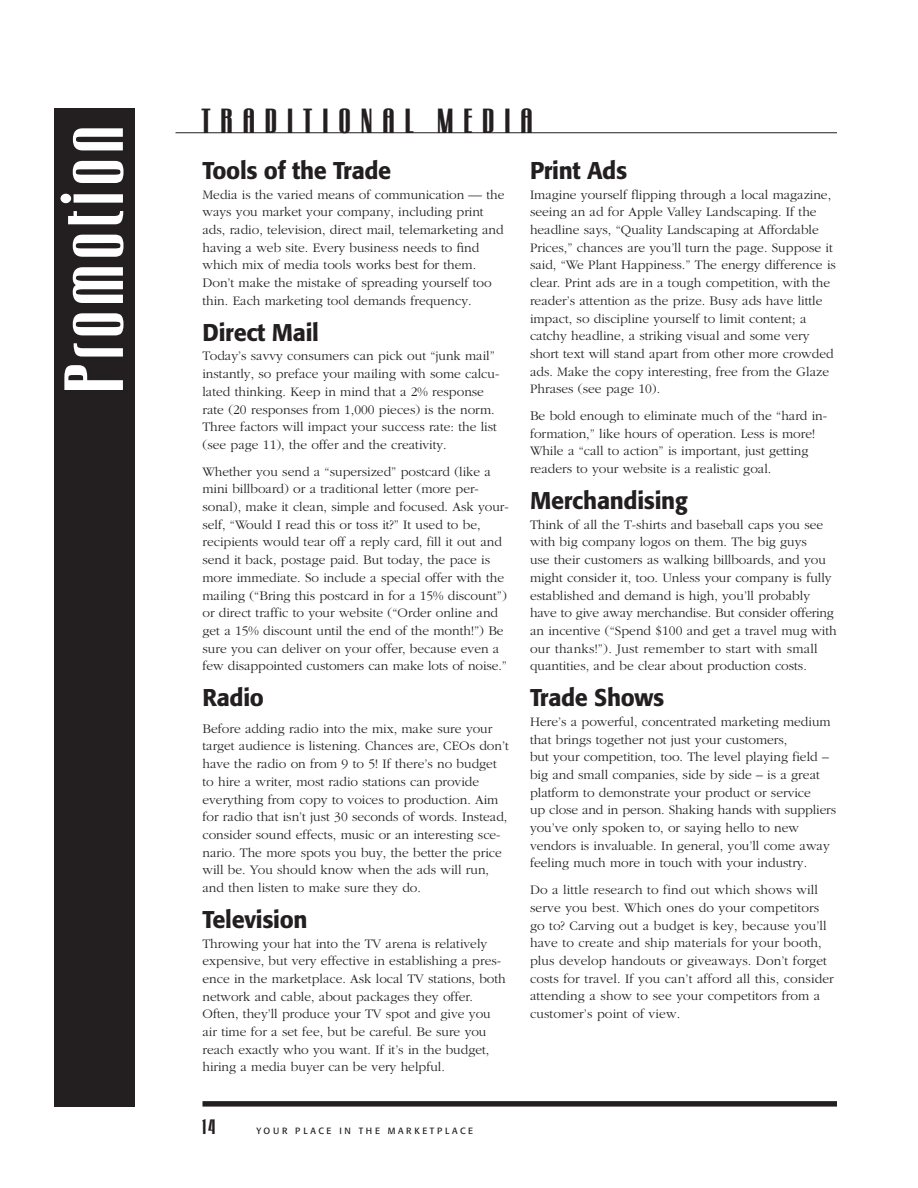
<style>
.page{position:relative;width:918px;height:1188px;background:#fff}
.page>*{position:absolute;margin:0;border:0;box-sizing:border-box;transform-origin:0 0}
.t1{font:72px "Gogobig";letter-spacing:.08em;color:#fff}
.t2{font:30px "Gogobig";letter-spacing:.33em;color:#231f20}
.t3{font:500 24px "Formata";letter-spacing:-.01em;color:#231f20}
.t4{font:18px "Gogobig";color:#231f20}
.t5{font:300 13.5px/17.7px "Garamond";color:#231f20}
.t6{font:9px "Formata";letter-spacing:.29em;color:#231f20}
</style>
<div class="page">
<div style="left:203px;top:1101px;width:634px;height:6px;background:#231f20"></div>
<div style="left:54px;top:108px;width:81px;height:999px;background:#231f20"></div>
<hr style="left:176px;top:132px;width:661px;height:1px;background:#231f20">
<h1 class="t1" style="left:52px;top:390px;width:268px;rotate:-90deg">Promotion</h1>
<h2 class="t2" style="left:202px;top:103px;width:333px">TRADITIONAL MEDIA</h2>
<h3 class="t3" style="left:202px;top:160px;width:190px">Tools of the Trade</h3>
<p class="t5" style="left:202px;top:185px;width:304px">Media is the varied means of communication — the ways you market your company, including print ads, radio, television, direct mail, telemarketing and having a web site. Every business needs to find which mix of media tools works best for them.<br>Don’t make the mistake of spreading yourself too thin. Each marketing tool demands frequency.</p>
<h3 class="t3" style="left:202px;top:322px;width:118px">Direct Mail</h3>
<p class="t5" style="left:202px;top:347px;width:298px">Today’s savvy consumers can pick out “junk mail” instantly, so preface your mailing with some calcu&shy;lated thinking. Keep in mind that a 2% response rate (20 responses from 1,000 pieces) is the norm.<br>Three factors will impact your success rate: the list (see page 11), the offer and the creativity.</p>
<p class="t5" style="left:202px;top:462px;width:308px">Whether you send a “supersized” postcard (like a mini billboard) or a traditional letter (more per&shy;sonal), make it clean, simple and focused. Ask your&shy;self, “Would I read this or toss it?” It used to be, recipients would tear off a reply card, fill it out and send it back, postage paid. But today, the pace is more immediate. So include a special offer with the mailing (“Bring this postcard in for a 15% discount”) or direct traffic to your website (“Order online and get a 15% discount until the end of the month!”) Be sure you can deliver on your offer, because even a few disappointed customers can make lots of noise.”</p>
<h3 class="t3" style="left:202px;top:687px;width:63px">Radio</h3>
<p class="t5" style="left:202px;top:719px;width:308px">Before adding radio into the mix, make sure your target audience is listening. Chances are, CEOs don’t have the radio on from 9 to 5! If there’s no budget to hire a writer, most radio stations can provide everything from copy to voices to production. Aim for radio that isn’t just 30 seconds of words. Instead, consider sound effects, music or an interesting sce&shy;nario. The more spots you buy, the better the price will be. You should know when the ads will run, and then listen to make sure they do.</p>
<h3 class="t3" style="left:202px;top:909px;width:107px">Television</h3>
<p class="t5" style="left:202px;top:934px;width:305px">Throwing your hat into the TV arena is relatively expensive, but very effective in establishing a pres&shy;ence in the marketplace. Ask local TV stations, both network and cable, about packages they offer.<br>Often, they’ll produce your TV spot and give you air time for a set fee, but be careful. Be sure you reach exactly who you want. If it’s in the budget, hiring a media buyer can be very helpful.</p>
<h3 class="t4" style="left:203px;top:1116px;width:15px">14</h3>
<p class="t6" style="left:257px;top:1127px;width:218px">YOUR PLACE IN THE MARKETPLACE</p>
<h3 class="t3" style="left:530px;top:160px;width:99px">Print Ads</h3>
<p class="t5" style="left:530px;top:185px;width:307px">Imagine yourself flipping through a local magazine, seeing an ad for Apple Valley Landscaping. If the headline says, “Quality Landscaping at Affordable Prices,” chances are you’ll turn the page. Suppose it said, “We Plant Happiness.” The energy difference is clear. Print ads are in a tough competition, with the reader’s attention as the prize. Busy ads have little impact, so discipline yourself to limit content; a catchy headline, a striking visual and some very short text will stand apart from other more crowded ads. Make the copy interesting, free from the Glaze Phrases (see page 10).</p>
<p class="t5" style="left:530px;top:407px;width:299px">Be bold enough to eliminate much of the “hard in&shy;formation,” like hours of operation. Less is more!<br>While a “call to action” is important, just getting readers to your website is a realistic goal.</p>
<h3 class="t3" style="left:530px;top:490px;width:159px">Merchandising</h3>
<p class="t5" style="left:530px;top:515px;width:308px">Think of all the T-shirts and baseball caps you see with big company logos on them. The big guys<br>use their customers as walking billboards, and you might consider it, too. Unless your company is fully established and demand is high, you’ll probably have to give away merchandise. But consider offering an incentive (“Spend $100 and get a travel mug with our thanks!”). Just remember to start with small quantities, and be clear about production costs.</p>
<h3 class="t3" style="left:530px;top:687px;width:136px">Trade Shows</h3>
<p class="t5" style="left:530px;top:712px;width:308px">Here’s a powerful, concentrated marketing medium that brings together not just your customers,<br>but your competition, too. The level playing field – big and small companies, side by side – is a great platform to demonstrate your product or service<br>up close and in person. Shaking hands with suppliers you’ve only spoken to, or saying hello to new vendors is invaluable. In general, you’ll come away feeling much more in touch with your industry.</p>
<p class="t5" style="left:530px;top:881px;width:305px">Do a little research to find out which shows will serve you best. Which ones do your competitors go to? Carving out a budget is key, because you’ll have to create and ship materials for your booth, plus develop handouts or giveaways. Don’t forget costs for travel. If you can’t afford all this, consider attending a show to see your competitors from a customer’s point of view.</p>
</div>
